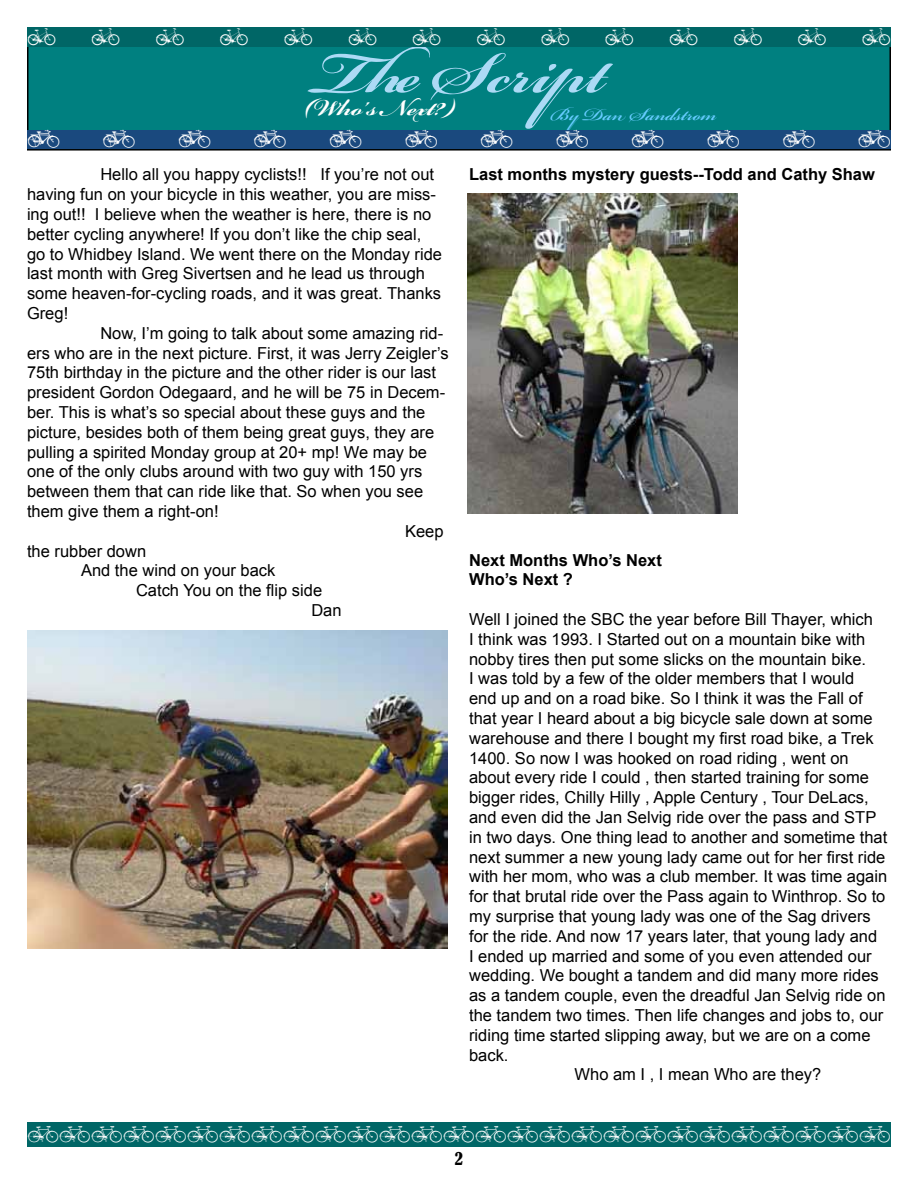
<style>
.page{position:relative;width:918px;height:1188px;background:#fff}
.page>*{position:absolute;margin:0;border:0;box-sizing:border-box;transform-origin:0 0}
.t1{font:700 90px "Bickham Script Pro";color:#acdaf5}
.t2{font:700 36px "Bickham Script Pro";color:#fff}
.t3{font:600 27px "Bickham Script Pro";color:#6cf}
.t4{font:16.5px "Arial";color:#000}
.t5{font:700 16.5px/19.8px "Arial";color:#000}
.t6{font:16.5px "BIKES";color:#fff}
.t7{font:condensed 16.5px "Bernard";color:#000}
</style>
<div class="page">
<div style="left:28px;top:30px;width:862px;height:120px;background:#008080"></div>
<div style="left:27px;top:29px;width:864px;height:122px;border:2px solid #000"></div>
<div style="left:27px;top:1122px;width:864px;height:25px;background:#066"></div>
<div style="left:27px;top:27px;width:864px;height:19px;background:#066"></div>
<div style="left:27px;top:130px;width:864px;height:19px;background:#1a497e"></div>
<img style="left:27px;top:631px;width:420px;height:317px">
<img style="left:468px;top:194px;width:270px;height:319px">
<p class="t6" style="left:27px;top:24px;width:31px">S</p>
<p class="t6" style="left:91px;top:24px;width:31px">S</p>
<p class="t6" style="left:155px;top:24px;width:31px">S</p>
<p class="t6" style="left:220px;top:24px;width:31px">S</p>
<p class="t6" style="left:284px;top:24px;width:31px">S</p>
<p class="t6" style="left:348px;top:24px;width:31px">S</p>
<p class="t6" style="left:412px;top:24px;width:31px">S</p>
<p class="t6" style="left:477px;top:24px;width:31px">S</p>
<p class="t6" style="left:541px;top:24px;width:31px">S</p>
<p class="t6" style="left:605px;top:24px;width:31px">S</p>
<p class="t6" style="left:669px;top:24px;width:31px">S</p>
<p class="t6" style="left:733px;top:24px;width:31px">S</p>
<p class="t6" style="left:798px;top:24px;width:31px">S</p>
<p class="t6" style="left:862px;top:24px;width:31px">S</p>
<h1 class="t1" style="left:313px;top:8px;width:294px">The Script</h1>
<h2 class="t2" style="left:302px;top:82px;width:154px">(Who’s Next?)</h2>
<h3 class="t3" style="left:551px;top:95px;width:167px">By Dan Sandstrom</h3>
<p class="t6" style="left:27px;top:127px;width:35px">Z</p>
<p class="t6" style="left:103px;top:127px;width:35px">Z</p>
<p class="t6" style="left:178px;top:127px;width:35px">Z</p>
<p class="t6" style="left:254px;top:127px;width:35px">Z</p>
<p class="t6" style="left:329px;top:127px;width:35px">Z</p>
<p class="t6" style="left:405px;top:127px;width:35px">Z</p>
<p class="t6" style="left:480px;top:127px;width:35px">Z</p>
<p class="t6" style="left:556px;top:127px;width:35px">Z</p>
<p class="t6" style="left:631px;top:127px;width:35px">Z</p>
<p class="t6" style="left:707px;top:127px;width:35px">Z</p>
<p class="t6" style="left:782px;top:127px;width:35px">Z</p>
<p class="t6" style="left:858px;top:127px;width:35px">Z</p>
<p class="t4" style="left:100px;top:164px;width:335px">Hello all you happy cyclists!! If you’re not out</p>
<p class="t4" style="left:27px;top:184px;width:411px">having fun on your bicycle in this weather, you are miss-</p>
<p class="t4" style="left:27px;top:203px;width:406px">ing out!! I believe when the weather is here, there is no</p>
<p class="t4" style="left:27px;top:223px;width:396px">better cycling anywhere! If you don’t like the chip seal,</p>
<p class="t4" style="left:27px;top:243px;width:417px">go to Whidbey Island. We went there on the Monday ride</p>
<p class="t4" style="left:27px;top:263px;width:400px">last month with Greg Sivertsen and he lead us through</p>
<p class="t4" style="left:27px;top:283px;width:416px">some heaven-for-cycling roads, and it was great. Thanks</p>
<p class="t4" style="left:27px;top:302px;width:43px">Greg!</p>
<p class="t4" style="left:100px;top:322px;width:344px">Now, I’m going to talk about some amazing rid-</p>
<p class="t4" style="left:27px;top:342px;width:423px">ers who are in the next picture. First, it was Jerry Zeigler’s</p>
<p class="t4" style="left:27px;top:362px;width:411px">75th birthday in the picture and the other rider is our last</p>
<p class="t4" style="left:27px;top:382px;width:420px">president Gordon Odegaard, and he will be 75 in Decem-</p>
<p class="t4" style="left:27px;top:401px;width:400px">ber. This is what’s so special about these guys and the</p>
<p class="t4" style="left:27px;top:421px;width:409px">picture, besides both of them being great guys, they are</p>
<p class="t4" style="left:27px;top:441px;width:402px">pulling a spirited Monday group at 20+ mp! We may be</p>
<p class="t4" style="left:27px;top:461px;width:397px">one of the only clubs around with two guy with 150 yrs</p>
<p class="t4" style="left:27px;top:481px;width:398px">between them that can ride like that. So when you see</p>
<p class="t4" style="left:27px;top:500px;width:193px">them give them a right-on!</p>
<p class="t4" style="left:405px;top:520px;width:40px">Keep</p>
<p class="t4" style="left:27px;top:540px;width:121px">the rubber down</p>
<p class="t4" style="left:81px;top:560px;width:196px">And the wind on your back</p>
<p class="t4" style="left:136px;top:580px;width:188px">Catch You on the flip side</p>
<p class="t4" style="left:311px;top:599px;width:32px">Dan</p>
<p class="t5" style="left:469px;top:165px;width:407px">Last months mystery guests--Todd and Cathy Shaw</p>
<p class="t5" style="left:469px;top:550px;width:194px">Next Months Who’s Next<br>Who’s Next ?</p>
<p class="t4" style="left:469px;top:608px;width:405px">Well I joined the SBC the year before Bill Thayer, which</p>
<p class="t4" style="left:469px;top:628px;width:398px">I think was 1993. I Started out on a mountain bike with</p>
<p class="t4" style="left:469px;top:648px;width:399px">nobby tires then put some slicks on the mountain bike.</p>
<p class="t4" style="left:469px;top:668px;width:387px">I was told by a few of the older members that I would</p>
<p class="t4" style="left:469px;top:688px;width:395px">end up and on a road bike. So I think it was the Fall of</p>
<p class="t4" style="left:469px;top:707px;width:405px">that year I heard about a big bicycle sale down at some</p>
<p class="t4" style="left:469px;top:727px;width:406px">warehouse and there I bought my first road bike, a Trek</p>
<p class="t4" style="left:469px;top:747px;width:381px">1400. So now I was hooked on road riding , went on</p>
<p class="t4" style="left:469px;top:767px;width:401px">about every ride I could , then started training for some</p>
<p class="t4" style="left:469px;top:787px;width:401px">bigger rides, Chilly Hilly , Apple Century , Tour DeLacs,</p>
<p class="t4" style="left:469px;top:806px;width:409px">and even did the Jan Selvig ride over the pass and STP</p>
<p class="t4" style="left:469px;top:826px;width:420px">in two days. One thing lead to another and sometime that</p>
<p class="t4" style="left:469px;top:846px;width:418px">next summer a new young lady came out for her first ride</p>
<p class="t4" style="left:469px;top:866px;width:420px">with her mom, who was a club member. It was time again</p>
<p class="t4" style="left:469px;top:886px;width:418px">for that brutal ride over the Pass again to Winthrop. So to</p>
<p class="t4" style="left:469px;top:905px;width:403px">my surprise that young lady was one of the Sag drivers</p>
<p class="t4" style="left:469px;top:925px;width:410px">for the ride. And now 17 years later, that young lady and</p>
<p class="t4" style="left:469px;top:945px;width:404px">I ended up married and some of you even attended our</p>
<p class="t4" style="left:469px;top:965px;width:411px">wedding. We bought a tandem and did many more rides</p>
<p class="t4" style="left:469px;top:985px;width:418px">as a tandem couple, even the dreadful Jan Selvig ride on</p>
<p class="t4" style="left:469px;top:1004px;width:416px">the tandem two times. Then life changes and jobs to, our</p>
<p class="t4" style="left:469px;top:1024px;width:403px">riding time started slipping away, but we are on a come</p>
<p class="t4" style="left:469px;top:1044px;width:41px">back.</p>
<p class="t4" style="left:575px;top:1064px;width:248px">Who am I , I mean Who are they?</p>
<p class="t6" style="left:27px;top:1122px;width:865px">CCCCCCCCCCCCCCCCCCCCCCCCCCC</p>
<p class="t7" style="left:455px;top:1149px;width:10px">2</p>
</div>
